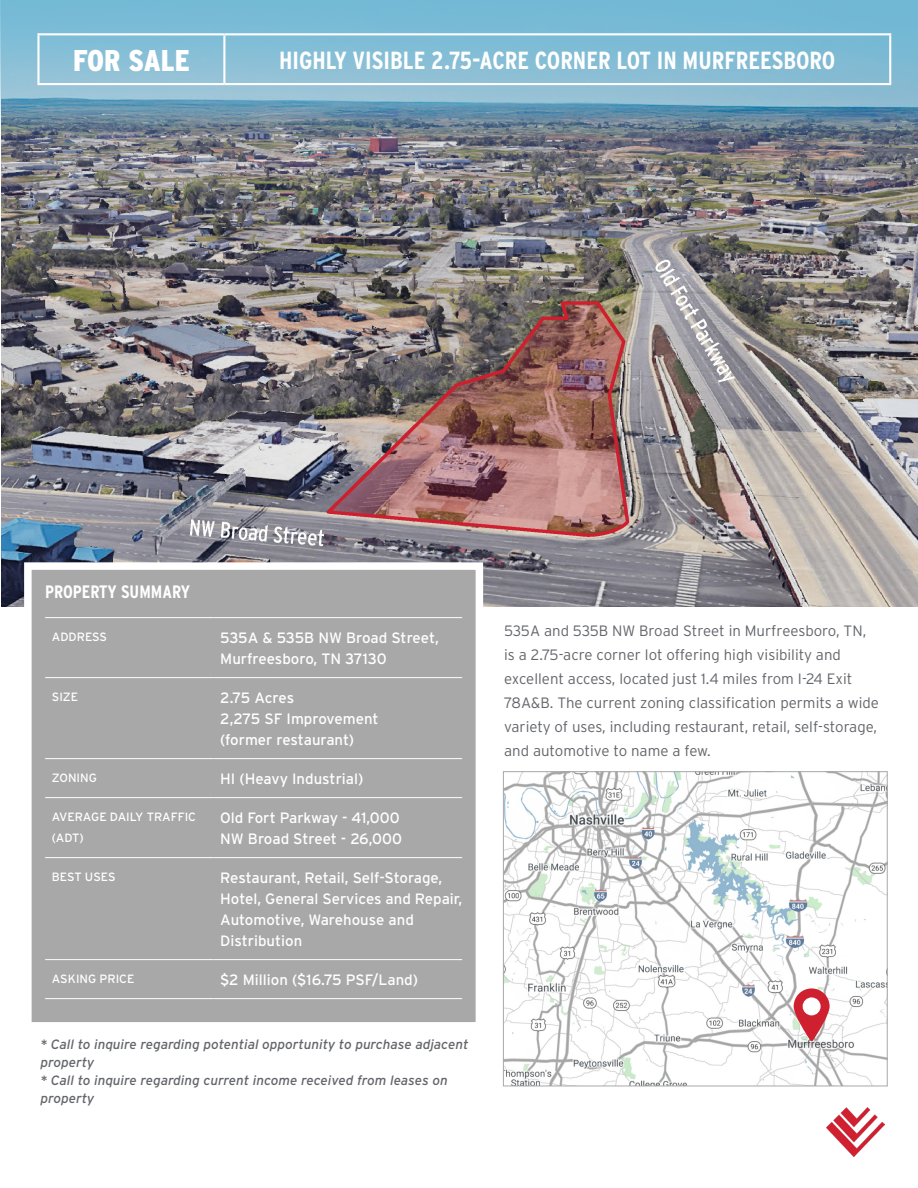
<style>
.page{position:relative;width:918px;height:1188px;background:#fff}
.page>*{position:absolute;margin:0;border:0;box-sizing:border-box;transform-origin:0 0}
.t1{font:900 30px "Interstate Condensed";color:#fff}
.t2{font:700 24.75px "Interstate Condensed";color:#fff}
.t3{font:700 18px "Interstate Condensed";color:#fff}
.Content{font:15px/21px "Interstate";color:#fff}
.t4{font:300 15px/24px "Interstate";color:#63656a}
.t5{font:italic 13.5px/18px "Interstate";color:#63656a}
.Content-2{font:12px/21px "Interstate";color:#fff}
</style>
<div class="page">
<img style="left:1px;top:133px;width:917px;height:474px">
<div style="left:28px;top:566px;width:451px;height:460px;background:#a8a8a8"></div>
<hr style="left:45px;top:617px;width:168px;height:1px;background:#fff">
<hr style="left:213px;top:617px;width:249px;height:1px;background:#fff">
<hr style="left:45px;top:677px;width:168px;height:1px;background:#fff">
<hr style="left:213px;top:677px;width:249px;height:1px;background:#fff">
<hr style="left:45px;top:758px;width:168px;height:1px;background:#fff">
<hr style="left:213px;top:758px;width:249px;height:1px;background:#fff">
<hr style="left:45px;top:797px;width:168px;height:1px;background:#fff">
<hr style="left:213px;top:797px;width:249px;height:1px;background:#fff">
<hr style="left:45px;top:857px;width:168px;height:1px;background:#fff">
<hr style="left:213px;top:857px;width:249px;height:1px;background:#fff">
<hr style="left:45px;top:959px;width:168px;height:1px;background:#fff">
<hr style="left:213px;top:959px;width:249px;height:1px;background:#fff">
<hr style="left:45px;top:998px;width:168px;height:1px;background:#fff">
<hr style="left:213px;top:998px;width:249px;height:1px;background:#fff">
<div style="left:24px;top:562px;width:459px;height:468px;border:8px solid #fff"></div>
<img style="left:505px;top:773px;width:381px;height:311px">
<div style="left:503px;top:771px;width:385px;height:315px;border:1px solid #a8a8a8"></div>
<svg style="left:790px;top:988px;width:43px;height:62px"></svg>
<img style="left:827px;top:1108px;width:57px;height:48px">
<svg style="left:0;top:0;width:918px;height:133px;background:#7cb0c8"></svg>
<hr style="left:37px;top:33px;width:187px;height:2px;background:#fff">
<hr style="left:37px;top:35px;width:3px;height:48px;background:#fff">
<hr style="left:224px;top:33px;width:667px;height:2px;background:#fff">
<hr style="left:223px;top:35px;width:2px;height:48px;background:#fff">
<hr style="left:889px;top:35px;width:2px;height:48px;background:#fff">
<hr style="left:37px;top:83px;width:187px;height:2px;background:#fff">
<hr style="left:224px;top:83px;width:667px;height:2px;background:#fff">
<p class="t1" style="left:73px;top:44px;width:118px">FOR SALE</p>
<p class="t2" style="left:279px;top:47px;width:558px">HIGHLY VISIBLE 2.75-ACRE CORNER LOT IN MURFREESBORO</p>
<p class="t3" style="left:45px;top:581px;width:146px">PROPERTY SUMMARY</p>
<p class="Content-2" style="left:52px;top:626px;width:57px">ADDRESS</p>
<p class="Content" style="left:220px;top:627px;width:220px">535A &amp; 535B NW Broad Street,<br>Murfreesboro, TN 37130</p>
<p class="Content-2" style="left:52px;top:686px;width:28px">SIZE</p>
<p class="Content" style="left:220px;top:687px;width:160px">2.75 Acres<br>2,275 SF Improvement (former restaurant)</p>
<p class="Content-2" style="left:52px;top:767px;width:46px">ZONING</p>
<p class="Content" style="left:220px;top:768px;width:145px">HI (Heavy Industrial)</p>
<p class="Content-2" style="left:52px;top:806px;width:146px">AVERAGE DAILY TRAFFIC (ADT)</p>
<p class="Content" style="left:220px;top:807px;width:183px">Old Fort Parkway - 41,000<br>NW Broad Street - 26,000</p>
<p class="Content-2" style="left:52px;top:866px;width:65px">BEST USES</p>
<p class="Content" style="left:220px;top:867px;width:243px">Restaurant, Retail, Self-Storage,<br>Hotel, General Services and Repair,<br>Automotive, Warehouse and<br>Distribution</p>
<p class="Content-2" style="left:52px;top:968px;width:84px">ASKING PRICE</p>
<p class="Content" style="left:220px;top:969px;width:199px">$2 Million ($16.75 PSF/Land)</p>
<p class="t5" style="left:40px;top:1035px;width:429px">* Call to inquire regarding potential opportunity to purchase adjacent property</p>
<p class="t5" style="left:40px;top:1071px;width:409px">* Call to inquire regarding current income received from leases on property</p>
<p class="t4" style="left:504px;top:619px;width:376px">535A and 535B NW Broad Street in Murfreesboro, TN, is a 2.75-acre corner lot offering high visibility and excellent access, located just 1.4 miles from I-24 Exit 78A&amp;B. The current zoning classification permits a wide variety of uses, including restaurant, retail, self-storage, and automotive to name a few.</p>
</div>
